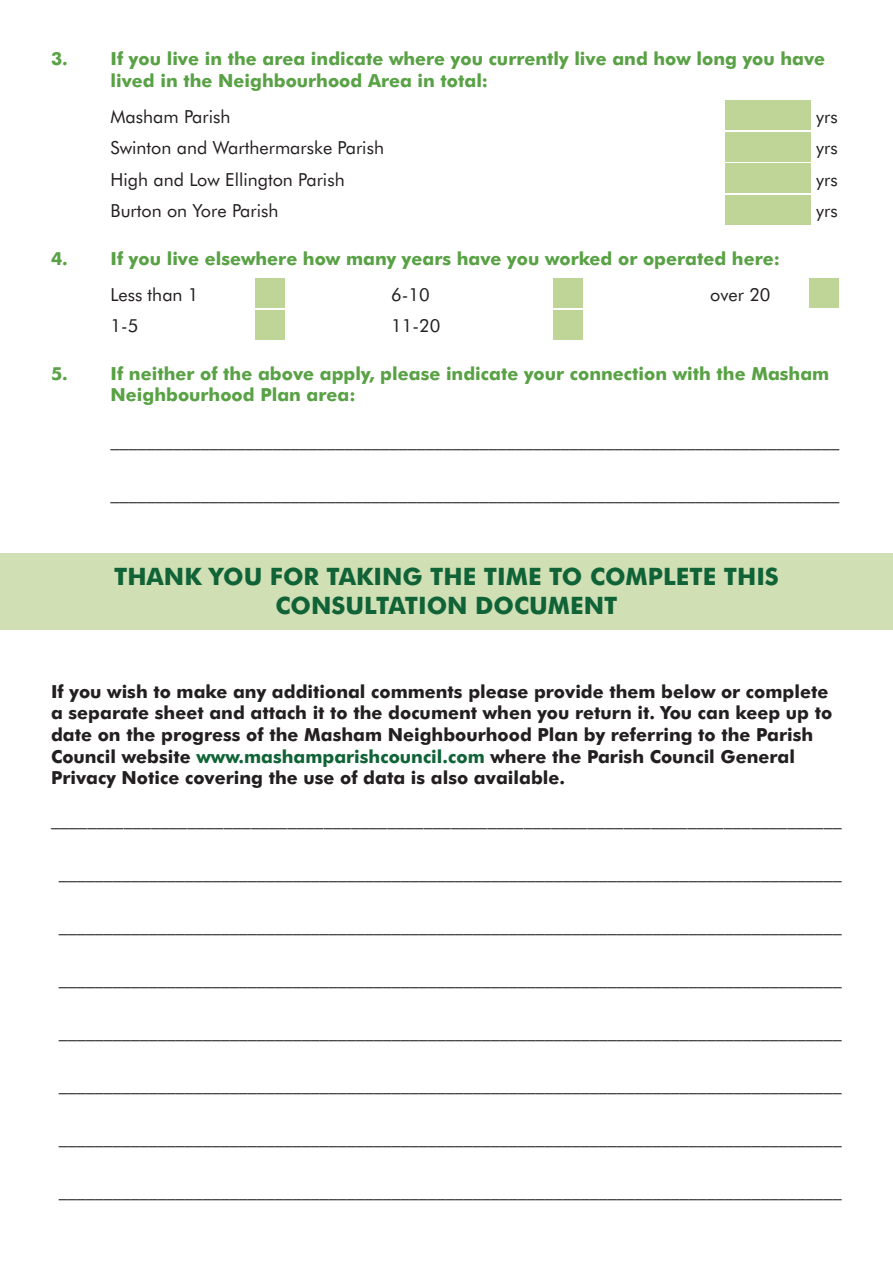
<style>
.page{position:relative;width:893px;height:1263px;background:#fff}
.page>*{position:absolute;margin:0;border:0;box-sizing:border-box;transform-origin:0 0}
.t1{font:700 24px/28.8px "Futura BT";color:#106337;text-align:center}
.t2{font:18px "Futura BT";color:#231f20}
.t3{font:700 18px/21.6px "Futura BT";color:#231f20}
.t4{font:700 18px/21.6px "Futura BT";color:#58a144}
.s1{color:#106337}
</style>
<div class="page">
<div style="left:0;top:553px;width:893px;height:76px;background:#d1dfb5"></div>
<div style="left:726px;top:101px;width:85px;height:29px;background:#bfd497"></div>
<div style="left:726px;top:132px;width:85px;height:30px;background:#bfd497"></div>
<div style="left:726px;top:164px;width:85px;height:29px;background:#bfd497"></div>
<div style="left:726px;top:195px;width:85px;height:30px;background:#bfd497"></div>
<div style="left:255px;top:278px;width:30px;height:30px;background:#bfd497"></div>
<div style="left:553px;top:278px;width:30px;height:30px;background:#bfd497"></div>
<div style="left:809px;top:278px;width:30px;height:30px;background:#bfd497"></div>
<div style="left:255px;top:310px;width:30px;height:30px;background:#bfd497"></div>
<div style="left:553px;top:310px;width:30px;height:30px;background:#bfd497"></div>
<p class="t4" style="left:111px;top:48px;width:716px;text-indent:-60px">3. If you live in the area indicate where you currently live and how long you have lived in the Neighbourhood Area in total:</p>
<p class="t2" style="left:111px;top:105px;width:121px">Masham Parish</p>
<p class="t2" style="left:816px;top:105px;width:23px">yrs</p>
<p class="t2" style="left:111px;top:137px;width:275px">Swinton and Warthermarske Parish</p>
<p class="t2" style="left:816px;top:137px;width:23px">yrs</p>
<p class="t2" style="left:111px;top:168px;width:236px">High and Low Ellington Parish</p>
<p class="t2" style="left:816px;top:168px;width:23px">yrs</p>
<p class="t2" style="left:111px;top:200px;width:169px">Burton on Yore Parish</p>
<p class="t2" style="left:816px;top:200px;width:23px">yrs</p>
<p class="t4" style="left:51px;top:247px;width:730px">4. If you live elsewhere how many years have you worked or operated here:</p>
<p class="t2" style="left:111px;top:283px;width:89px">Less than 1</p>
<p class="t2" style="left:391px;top:283px;width:40px">6-10</p>
<p class="t2" style="left:710px;top:283px;width:62px">over 20</p>
<p class="t2" style="left:111px;top:315px;width:29px">1-5</p>
<p class="t2" style="left:391px;top:315px;width:51px">11-20</p>
<p class="t4" style="left:111px;top:362px;width:720px;text-indent:-60px">5. If neither of the above apply, please indicate your connection with the Masham<br>Neighbourhood Plan area:</p>
<p class="t2" style="left:111px;top:428px;width:730px">_________________________________________________________________________________</p>
<p class="t2" style="left:111px;top:481px;width:730px">_________________________________________________________________________________</p>
<h1 class="t1" style="left:114px;top:562px;width:666px">THANK YOU FOR TAKING THE TIME TO COMPLETE THIS<br>CONSULTATION DOCUMENT</h1>
<p class="t3" style="left:51px;top:680px;width:783px">If you wish to make any additional comments please provide them below or complete a separate sheet and attach it to the document when you return it. You can keep up to date on the progress of the Masham Neighbourhood Plan by referring to the Parish Council website <span class="s1">www.mashamparishcouncil.com</span> where the Parish Council General Privacy Notice covering the use of data is also available.</p>
<p class="t2" style="left:51px;top:807px;width:792px">_______________________________________________________________________________________</p>
<p class="t2" style="left:59px;top:860px;width:785px">_______________________________________________________________________________________</p>
<p class="t2" style="left:59px;top:913px;width:785px">_______________________________________________________________________________________</p>
<p class="t2" style="left:59px;top:966px;width:785px">_______________________________________________________________________________________</p>
<p class="t2" style="left:59px;top:1019px;width:785px">_______________________________________________________________________________________</p>
<p class="t2" style="left:59px;top:1072px;width:785px">_______________________________________________________________________________________</p>
<p class="t2" style="left:59px;top:1125px;width:785px">_______________________________________________________________________________________</p>
<p class="t2" style="left:59px;top:1178px;width:785px">_______________________________________________________________________________________</p>
</div>
